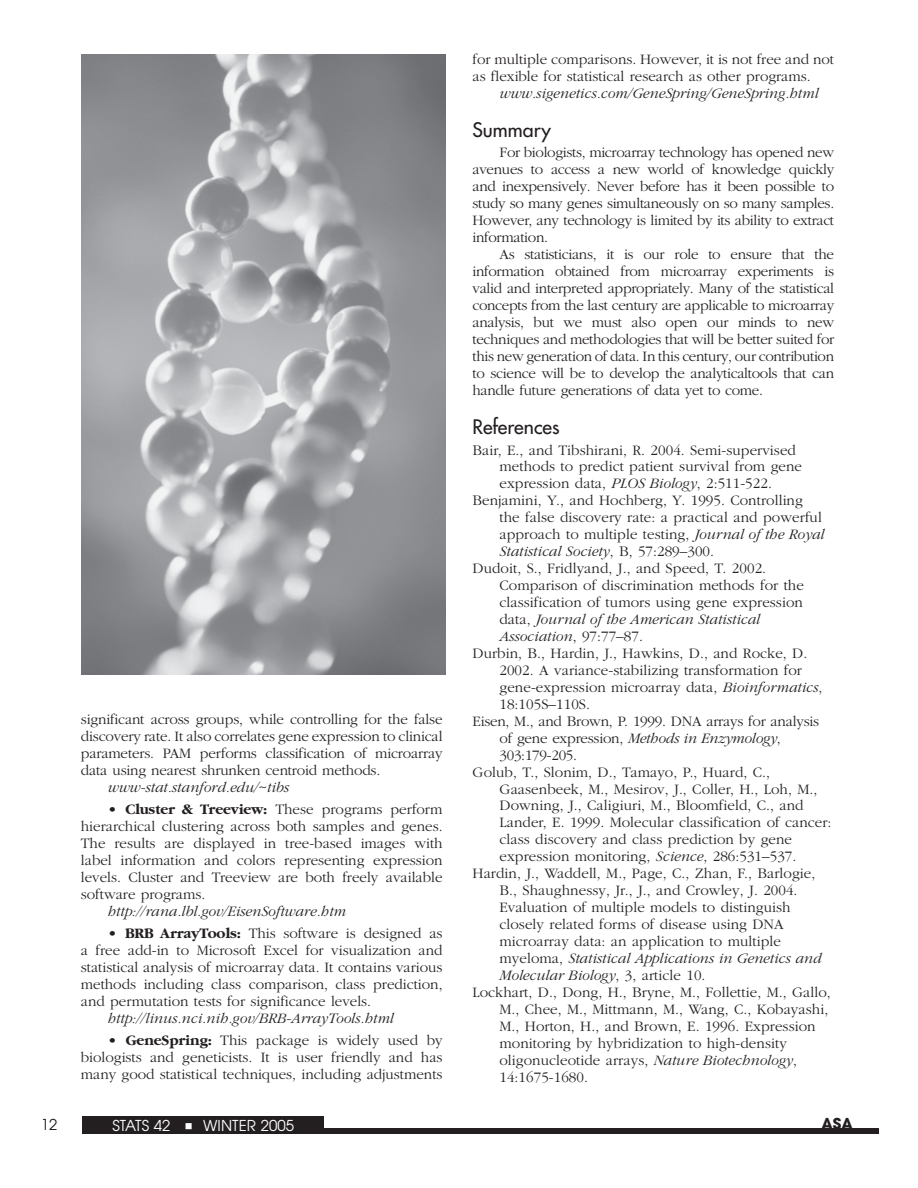
<style>
.page{position:relative;width:918px;height:1188px;background:#fff}
.page>*{position:absolute;margin:0;border:0;box-sizing:border-box;transform-origin:0 0}
.t1{font:19.5px "Futura";color:#231f20}
.t2{font:300 15px/17px "Garamond";letter-spacing:.005em;color:#231f20;text-align:justify}
.t3{font:italic 300 15px "Garamond";color:#231f20}
.t4{font:300 15px "Garamond";letter-spacing:-.015em;color:#231f20}
.t5{font:15px "Avant Garde";letter-spacing:.005em;color:#fff}
.t6{font:700 15px "Avant Garde";color:#231f20}
.t7{font:15px "Avant Garde";color:#231f20}
.t8{font:10.5px "Wingdings";color:#fff}
.s1{font-weight:700}
.s2{font-style:italic}
.s3{font-style:normal}
</style>
<div class="page">
<div style="left:307px;top:1129px;width:572px;height:5px;background:#231f20"></div>
<div style="left:82px;top:1117px;width:242px;height:17px;background:#231f20"></div>
<img style="left:81px;top:54px;width:365px;height:621px">
<p class="t2" style="left:81px;top:711px;width:363px">significant across groups, while controlling for the false discovery rate. It also correlates gene expression to clinical parameters. PAM performs classification of microarray data using nearest shrunken centroid methods.</p>
<p class="t3" style="left:108px;top:779px;width:183px">www-stat.stanford.edu/~tibs</p>
<p class="t2" style="left:81px;top:801px;width:363px;text-indent:27px">• <span class="s1">Cluster &amp; Treeview:</span> These programs perform hierarchical clustering across both samples and genes.<br>The results are displayed in tree-based images with label information and colors representing expression levels. Cluster and Treeview are both freely available software programs.</p>
<p class="t3" style="left:108px;top:903px;width:240px">http://rana.lbl.gov/EisenSoftware.htm</p>
<p class="t2" style="left:81px;top:925px;width:363px;text-indent:27px">• <span class="s1">BRB ArrayTools:</span> This software is designed as a free add-in to Microsoft Excel for visualization and statistical analysis of microarray data. It contains various methods including class comparison, class prediction, and permutation tests for significance levels.</p>
<p class="t3" style="left:108px;top:1010px;width:287px">http://linus.nci.nih.gov/BRB-ArrayTools.html</p>
<p class="t2" style="left:81px;top:1033px;width:363px;text-indent:27px">• <span class="s1">GeneSpring:</span> This package is widely used by biologists and geneticists. It is user friendly and has many good statistical techniques, including adjustments</p>
<p class="t2" style="left:473px;top:51px;width:363px">for multiple comparisons. However, it is not free and not as flexible for statistical research as other programs.</p>
<p class="t3" style="left:500px;top:85px;width:321px">www.sigenetics.com/GeneSpring/GeneSpring.html</p>
<h1 class="t1" style="left:472px;top:118px;width:80px">Summary</h1>
<p class="t2" style="left:472px;top:145px;width:363px;text-indent:27px">For biologists, microarray technology has opened new avenues to access a new world of knowledge quickly and inexpensively. Never before has it been possible to study so many genes simultaneously on so many samples.<br>However, any technology is limited by its ability to extract information.</p>
<p class="t2" style="left:472px;top:246px;width:363px;text-indent:27px">As statisticians, it is our role to ensure that the information obtained from microarray experiments is valid and interpreted appropriately. Many of the statistical concepts from the last century are applicable to microarray analysis, but we must also open our minds to new techniques and methodologies that will be better suited for this new generation of data. In this century, our contribution to science will be to develop the analyticaltools that can handle future generations of data yet to come.</p>
<h1 class="t1" style="left:472px;top:415px;width:89px">References</h1>
<p class="t2" style="left:472px;top:442px;width:325px">Bair, E., and Tibshirani, R. 2004. Semi-supervised</p>
<p class="t2" style="left:500px;top:459px;width:304px">methods to predict patient survival from gene</p>
<p class="t2" style="left:500px;top:476px;width:274px">expression data, <span class="s2">PLOS Biology</span>, 2:511-522.</p>
<p class="t2" style="left:472px;top:492px;width:332px">Benjamini, Y., and Hochberg, Y. 1995. Controlling</p>
<p class="t2" style="left:500px;top:509px;width:324px">the false discovery rate: a practical and powerful</p>
<p class="t2" style="left:500px;top:526px;width:327px">approach to multiple testing, <span class="s2">Journal of the Royal</span></p>
<p class="t3" style="left:500px;top:544px;width:216px">Statistical Society<span class="s3">, B, 57:289–300.</span></p>
<p class="t2" style="left:472px;top:560px;width:295px">Dudoit, S., Fridlyand, J., and Speed, T. 2002.</p>
<p class="t2" style="left:500px;top:577px;width:306px">Comparison of discrimination methods for the</p>
<p class="t2" style="left:500px;top:594px;width:305px">classification of tumors using gene expression</p>
<p class="t3" style="left:500px;top:612px;width:262px"><span class="s3">data,</span> Journal of the American Statistical</p>
<p class="t3" style="left:500px;top:628px;width:145px">Association<span class="s3">, 97:77–87.</span></p>
<p class="t2" style="left:472px;top:645px;width:336px">Durbin, B., Hardin, J., Hawkins, D., and Rocke, D.</p>
<p class="t2" style="left:500px;top:662px;width:304px">2002. A variance-stabilizing transformation for</p>
<p class="t2" style="left:500px;top:679px;width:324px">gene-expression microarray data, <span class="s2">Bioinformatics</span>,</p>
<p class="t2" style="left:500px;top:696px;width:92px">18:105S–110S.</p>
<p class="t4" style="left:472px;top:713px;width:348px">Eisen, M., and Brown, P. 1999. DNA arrays for analysis</p>
<p class="t3" style="left:500px;top:730px;width:283px"><span class="s3">of gene expression,</span> Methods in Enzymology<span class="s3">,</span></p>
<p class="t4" style="left:500px;top:747px;width:79px">303:179-205.</p>
<p class="t2" style="left:472px;top:764px;width:299px">Golub, T., Slonim, D., Tamayo, P., Huard, C.,</p>
<p class="t2" style="left:500px;top:781px;width:319px">Gaasenbeek, M., Mesirov, J., Coller, H., Loh, M.,</p>
<p class="t2" style="left:500px;top:798px;width:306px">Downing, J., Caligiuri, M., Bloomfield, C., and</p>
<p class="t2" style="left:500px;top:815px;width:334px">Lander, E. 1999. Molecular classification of cancer:</p>
<p class="t2" style="left:500px;top:831px;width:294px">class discovery and class prediction by gene</p>
<p class="t2" style="left:500px;top:848px;width:298px">expression monitoring, <span class="s2">Science</span>, 286:531–537.</p>
<p class="t2" style="left:473px;top:865px;width:344px">Hardin, J., Waddell, M., Page, C., Zhan, F., Barlogie,</p>
<p class="t2" style="left:500px;top:882px;width:300px">B., Shaughnessy, Jr., J., and Crowley, J. 2004.</p>
<p class="t2" style="left:500px;top:899px;width:293px">Evaluation of multiple models to distinguish</p>
<p class="t2" style="left:500px;top:916px;width:286px">closely related forms of disease using DNA</p>
<p class="t2" style="left:500px;top:933px;width:283px">microarray data: an application to multiple</p>
<p class="t3" style="left:500px;top:951px;width:324px"><span class="s3">myeloma,</span> Statistical Applications in Genetics and</p>
<p class="t3" style="left:500px;top:967px;width:207px">Molecular Biology<span class="s3">, 3, article 10.</span></p>
<p class="t2" style="left:473px;top:984px;width:360px">Lockhart, D., Dong, H., Bryne, M., Follettie, M., Gallo,</p>
<p class="t2" style="left:500px;top:1001px;width:330px">M., Chee, M., Mittmann, M., Wang, C., Kobayashi,</p>
<p class="t2" style="left:500px;top:1018px;width:318px">M., Horton, H., and Brown, E. 1996. Expression</p>
<p class="t2" style="left:500px;top:1035px;width:289px">monitoring by hybridization to high-density</p>
<p class="t2" style="left:500px;top:1052px;width:299px">oligonucleotide arrays, <span class="s2">Nature Biotechnology</span>,</p>
<p class="t2" style="left:500px;top:1069px;width:90px">14:1675-1680.</p>
<p class="t8" style="left:185px;top:1120px;width:9px">■</p>
<p class="t6" style="left:822px;top:1114px;width:33px">ASA</p>
<p class="t7" style="left:41px;top:1115px;width:18px">12</p>
<p class="t5" style="left:112px;top:1117px;width:60px">STATS 42</p>
<p class="t5" style="left:203px;top:1117px;width:92px">WINTER 2005</p>
</div>
